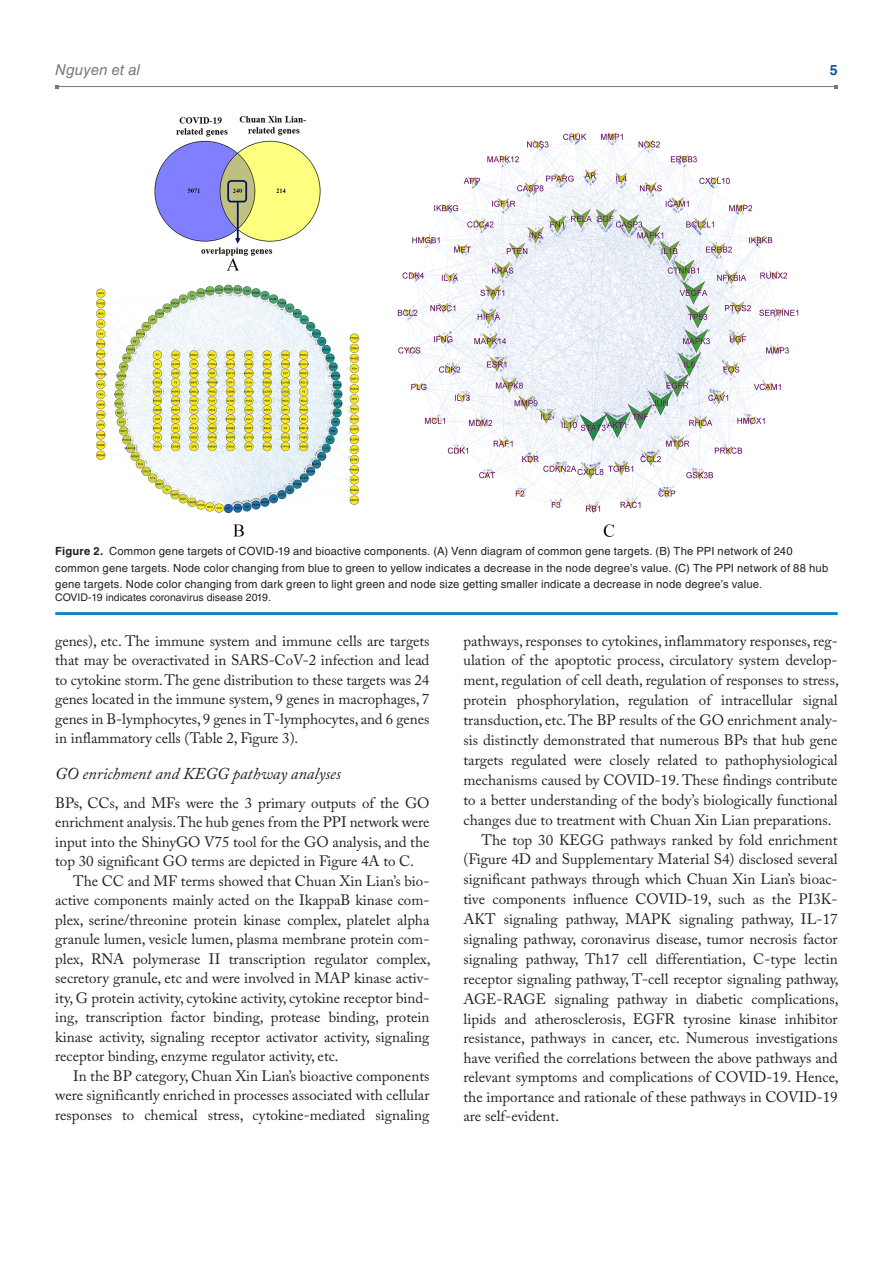
<style>
.page{position:relative;width:893px;height:1263px;background:#fff}
.page>*{position:absolute;margin:0;border:0;box-sizing:border-box;transform-origin:0 0}
.t1{font:italic 16.5px "Adobe Caslon Pro";color:#231f20}
.t2{font:15px/19.5px "Adobe Caslon Pro";color:#231f20;text-align:justify}
.t3{font:italic 15px "Helvetica LT Std";color:#76787b}
.t4{font:700 14.25px "Helvetica LT Std";color:#1055a4}
.t5{font:11.25px/16.5px "Helvetica LT Std";letter-spacing:.015em;color:#231f20}
.t6{font:10.5px "Helvetica LT Std";color:#231f20}
.s1{font-weight:700}
</style>
<div class="page">
<hr style="left:57px;top:86px;width:779px;height:1px;background:#76787b">
<hr style="left:55px;top:612px;width:783px;height:3px;background:#1582c5">
<img style="left:94px;top:115px;width:705px;height:422px">
<p class="t3" style="left:55px;top:61px;width:87px">Nguyen et al</p>
<p class="t4" style="left:830px;top:61px;width:9px">5</p>
<p class="t5" style="left:55px;top:543px;width:774px"><span class="s1">Figure 2.</span> Common gene targets of COVID-19 and bioactive components. (A) Venn diagram of common gene targets. (B) The PPI network of 240 common gene targets. Node color changing from blue to green to yellow indicates a decrease in the node degree’s value. (C) The PPI network of 88 hub gene targets. Node color changing from dark green to light green and node size getting smaller indicate a decrease in node degree’s value.</p>
<p class="t6" style="left:55px;top:591px;width:217px">COVID-19 indicates coronavirus disease 2019.</p>
<p class="t2" style="left:55px;top:631px;width:376px">genes), etc. The immune system and immune cells are targets that may be overactivated in SARS-CoV-2 infection and lead to cytokine storm. The gene distribution to these targets was 24 genes located in the immune system, 9 genes in macrophages, 7 genes in B-lymphocytes, 9 genes in T-lymphocytes, and 6 genes in inflammatory cells (Table 2, Figure 3).</p>
<p class="t1" style="left:55px;top:764px;width:287px">GO enrichment and KEGG pathway analyses</p>
<p class="t2" style="left:55px;top:793px;width:376px">BPs, CCs, and MFs were the 3 primary outputs of the GO enrichment analysis. The hub genes from the PPI network were input into the ShinyGO V75 tool for the GO analysis, and the top 30 significant GO terms are depicted in Figure 4A to C.</p>
<p class="t2" style="left:55px;top:871px;width:377px;text-indent:18px">The CC and MF terms showed that Chuan Xin Lian’s bio&shy;active components mainly acted on the IkappaB kinase com&shy;plex, serine/threonine protein kinase complex, platelet alpha granule lumen, vesicle lumen, plasma membrane protein com&shy;plex, RNA polymerase II transcription regulator complex, secretory granule, etc and were involved in MAP kinase activ&shy;ity, G protein activity, cytokine activity, cytokine receptor bind&shy;ing, transcription factor binding, protease binding, protein kinase activity, signaling receptor activator activity, signaling receptor binding, enzyme regulator activity, etc.</p>
<p class="t2" style="left:55px;top:1066px;width:376px;text-indent:18px">In the BP category, Chuan Xin Lian’s bioactive components were significantly enriched in processes associated with cellular responses to chemical stress, cytokine-mediated signaling</p>
<p class="t2" style="left:463px;top:631px;width:376px">pathways, responses to cytokines, inflammatory responses, reg-</p>
<p class="t2" style="left:463px;top:650px;width:376px">ulation of the apoptotic process, circulatory system develop-</p>
<p class="t2" style="left:463px;top:670px;width:377px">ment, regulation of cell death, regulation of responses to stress,</p>
<p class="t2" style="left:463px;top:690px;width:376px">protein phosphorylation, regulation of intracellular signal</p>
<p class="t2" style="left:463px;top:710px;width:376px">transduction, etc. The BP results of the GO enrichment analy-</p>
<p class="t2" style="left:463px;top:730px;width:376px">sis distinctly demonstrated that numerous BPs that hub gene</p>
<p class="t2" style="left:463px;top:750px;width:376px">targets regulated were closely related to pathophysiological</p>
<p class="t2" style="left:463px;top:770px;width:376px">mechanisms caused by COVID-19. These findings contribute</p>
<p class="t2" style="left:463px;top:790px;width:376px">to a better understanding of the body’s biologically functional</p>
<p class="t2" style="left:463px;top:810px;width:370px">changes due to treatment with Chuan Xin Lian preparations.</p>
<p class="t2" style="left:481px;top:829px;width:358px">The top 30 KEGG pathways ranked by fold enrichment</p>
<p class="t2" style="left:463px;top:849px;width:376px">(Figure 4D and Supplementary Material S4) disclosed several</p>
<p class="t2" style="left:463px;top:869px;width:376px">significant pathways through which Chuan Xin Lian’s bioac-</p>
<p class="t2" style="left:463px;top:889px;width:376px">tive components influence COVID-19, such as the PI3K-</p>
<p class="t2" style="left:463px;top:909px;width:376px">AKT signaling pathway, MAPK signaling pathway, IL-17</p>
<p class="t2" style="left:463px;top:929px;width:376px">signaling pathway, coronavirus disease, tumor necrosis factor</p>
<p class="t2" style="left:463px;top:949px;width:376px">signaling pathway, Th17 cell differentiation, C-type lectin</p>
<p class="t2" style="left:463px;top:969px;width:377px">receptor signaling pathway, T-cell receptor signaling pathway,</p>
<p class="t2" style="left:463px;top:989px;width:377px">AGE-RAGE signaling pathway in diabetic complications,</p>
<p class="t2" style="left:463px;top:1009px;width:376px">lipids and atherosclerosis, EGFR tyrosine kinase inhibitor</p>
<p class="t2" style="left:463px;top:1028px;width:376px">resistance, pathways in cancer, etc. Numerous investigations</p>
<p class="t2" style="left:463px;top:1048px;width:376px">have verified the correlations between the above pathways and</p>
<p class="t2" style="left:463px;top:1067px;width:377px">relevant symptoms and complications of COVID-19. Hence,</p>
<p class="t2" style="left:463px;top:1087px;width:376px">the importance and rationale of these pathways in COVID-19</p>
<p class="t2" style="left:463px;top:1106px;width:97px">are self-evident.</p>
</div>
